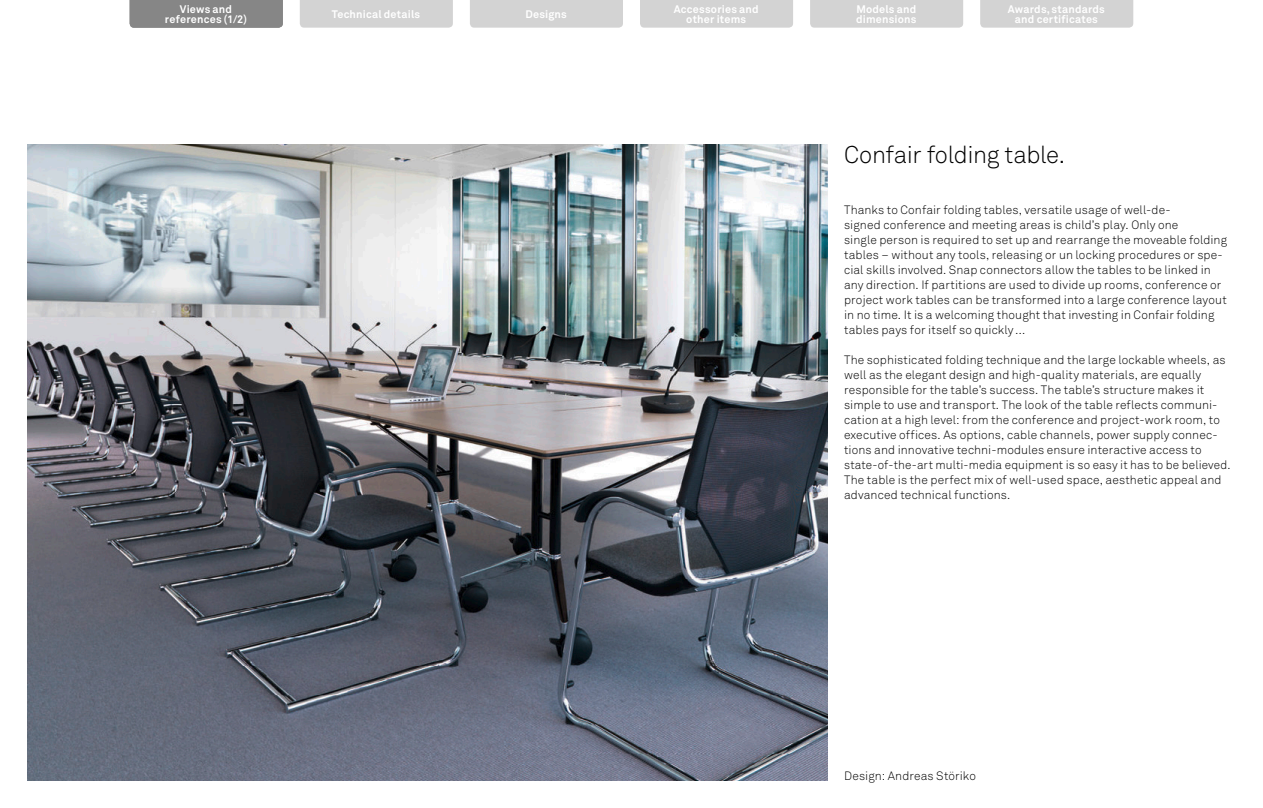
<style>
.page{position:relative;width:1263px;height:808px;background:#fff}
.page>*{position:absolute;margin:0;border:0;box-sizing:border-box;transform-origin:0 0}
.t1{font:300 24px "Akkurat Pro";letter-spacing:-.015em;color:#000}
.t2{font:300 12px/15px "Akkurat Pro";letter-spacing:.01em;color:#000}
.t3{font:700 10.8px/10.5px "Akkurat Pro";letter-spacing:.015em;color:#fff;text-align:center}
</style>
<div class="page">
<img style="left:28px;top:145px;width:799px;height:635px">
<div style="left:300px;top:0;width:153px;height:28px;background:#d3d3d3"></div>
<div style="left:470px;top:0;width:153px;height:28px;background:#d3d3d3"></div>
<div style="left:810px;top:0;width:153px;height:28px;background:#d3d3d3"></div>
<div style="left:980px;top:0;width:153px;height:28px;background:#d3d3d3"></div>
<div style="left:640px;top:0;width:153px;height:28px;background:#d3d3d3"></div>
<div style="left:130px;top:0;width:153px;height:28px;background:#868686"></div>
<p class="t3" style="left:165px;top:4px;width:84px">Views and references (1/2)</p>
<p class="t3" style="left:178px;top:14px;width:58px">references</p>
<p class="t3" style="left:332px;top:9px;width:90px">Technical details</p>
<p class="t3" style="left:525px;top:9px;width:43px">Designs</p>
<p class="t3" style="left:856px;top:4px;width:62px;text-align:left">Models and dimensions</p>
<p class="t3" style="left:1008px;top:4px;width:98px">Awards,standards and certificates</p>
<p class="t3" style="left:674px;top:4px;width:86px">Accessories and other items</p>
<h1 class="t1" style="left:844px;top:141px;width:223px">Confair folding table.</h1>
<p class="t2" style="left:844px;top:202px;width:384px">Thanks to Confair folding tables, versatile usage of well-de-<br>signed conference and meeting areas is child’s play. Only one<br>single person is required to set up and rearrange the moveable folding tables – without any tools, releasing or un locking procedures or spe&shy;cial skills involved. Snap connectors allow the tables to be linked in any direction. If partitions are used to divide up rooms, conference or project work tables can be transformed into a large conference layout in no time. It is a welcoming thought that investing in Confair folding tables pays for itself so quickly…</p>
<p class="t2" style="left:844px;top:352px;width:388px">The sophisticated folding technique and the large lockable wheels, as well as the elegant design and high-quality materials, are equally responsible for the table’s success. The table’s structure makes it simple to use and transport. The look of the table reflects communi&shy;cation at a high level: from the conference and project-work room, to executive offices. As options, cable channels, power supply connec&shy;tions and innovative techni-modules ensure interactive access to state-of-the-art multi-media equipment is so easy it has to be believed.<br>The table is the perfect mix of well-used space, aesthetic appeal and advanced technical functions.</p>
<p class="t2" style="left:844px;top:769px;width:133px">Design: Andreas Störiko</p>
</div>
